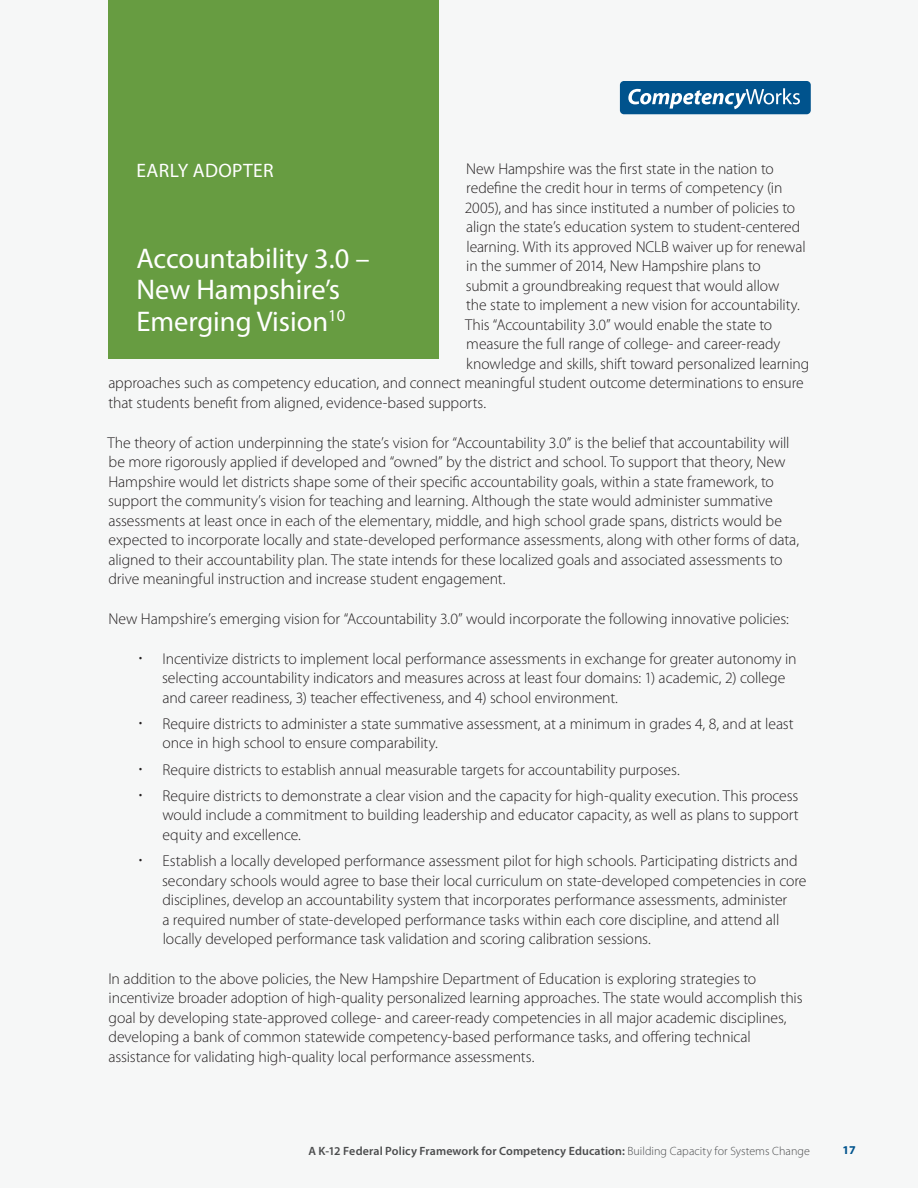
<style>
.page{position:relative;width:918px;height:1188px;background:#f6f7f7}
.page>*{position:absolute;margin:0;border:0;box-sizing:border-box;transform-origin:0 0}
.t1{font:28.5px/31.5px "Myriad Pro";color:#fff}
.t2{font:19.5px "Myriad Pro";letter-spacing:.02em;color:#fff}
.t3{font:300 15.75px/19.5px "Myriad Pro";letter-spacing:-.005em;color:#231f20}
.t4{font:600 12px "Myriad Pro";letter-spacing:.01em;color:#4b4c4d}
.t5{font:700 12px "Myriad Pro";color:#00538d}
.s1{font-weight:300}
</style>
<div class="page">
<div style="left:108px;top:0;width:331px;height:359px;background:#679c41"></div>
<div style="left:620px;top:81px;width:191px;height:33px;background:#00538d;border-radius:4px"></div>
<svg style="left:628px;top:88px;width:172px;height:21px"></svg>
<p class="t3" style="left:466px;top:159px;width:309px">New Hampshire was the first state in the nation to</p>
<p class="t3" style="left:466px;top:178px;width:318px">redefine the credit hour in terms of competency (in</p>
<p class="t3" style="left:465px;top:198px;width:332px">2005), and has since instituted a number of policies to</p>
<p class="t3" style="left:466px;top:217px;width:336px">align the state’s education system to student-centered</p>
<p class="t3" style="left:466px;top:237px;width:341px">learning. With its approved NCLB waiver up for renewal</p>
<p class="t3" style="left:466px;top:256px;width:296px">in the summer of 2014, New Hampshire plans to</p>
<p class="t3" style="left:466px;top:276px;width:315px">submit a groundbreaking request that would allow</p>
<p class="t3" style="left:466px;top:295px;width:335px">the state to implement a new vision for accountability.</p>
<p class="t3" style="left:465px;top:315px;width:309px">This “Accountability 3.0” would enable the state to</p>
<p class="t3" style="left:466px;top:334px;width:316px">measure the full range of college- and career-ready</p>
<p class="t3" style="left:466px;top:354px;width:345px">knowledge and skills, shift toward personalized learning</p>
<p class="t3" style="left:108px;top:373px;width:697px">approaches such as competency education, and connect meaningful student outcome determinations to ensure</p>
<p class="t3" style="left:108px;top:393px;width:379px">that students benefit from aligned, evidence-based supports.</p>
<p class="t3" style="left:107px;top:432px;width:693px">The theory of action underpinning the state’s vision for “Accountability 3.0” is the belief that accountability will be more rigorously applied if developed and “owned” by the district and school. To support that theory, New Hampshire would let districts shape some of their specific accountability goals, within a state framework, to support the community’s vision for teaching and learning. Although the state would administer summative assessments at least once in each of the elementary, middle, and high school grade spans, districts would be expected to incorporate locally and state-developed performance assessments, along with other forms of data, aligned to their accountability plan. The state intends for these localized goals and associated assessments to drive meaningful instruction and increase student engagement.</p>
<p class="t3" style="left:108px;top:609px;width:682px">New Hampshire’s emerging vision for “Accountability 3.0” would incorporate the following innovative policies:</p>
<p class="t3" style="left:162px;top:648px;width:636px">Incentivize districts to implement local performance assessments in exchange for greater autonomy in selecting accountability indicators and measures across at least four domains: 1) academic, 2) college and career readiness, 3) teacher effectiveness, and 4) school environment.</p>
<p class="t3" style="left:163px;top:714px;width:633px">Require districts to administer a state summative assessment, at a minimum in grades 4, 8, and at least once in high school to ensure comparability.</p>
<p class="t3" style="left:163px;top:756px;width:637px;line-height:26.2px">Require districts to establish annual measurable targets for accountability purposes.<br>Require districts to demonstrate a clear vision and the capacity for high-quality execution. This process</p>
<p class="t3" style="left:162px;top:805px;width:638px">would include a commitment to building leadership and educator capacity, as well as plans to support equity and excellence.</p>
<p class="t3" style="left:162px;top:851px;width:646px">Establish a locally developed performance assessment pilot for high schools. Participating districts and secondary schools would agree to base their local curriculum on state-developed competencies in core disciplines, develop an accountability system that incorporates performance assessments, administer<br>a required number of state-developed performance tasks within each core discipline, and attend all locally developed performance task validation and scoring calibration sessions.</p>
<p class="t3" style="left:108px;top:969px;width:696px">In addition to the above policies, the New Hampshire Department of Education is exploring strategies to incentivize broader adoption of high-quality personalized learning approaches. The state would accomplish this goal by developing state-approved college- and career-ready competencies in all major academic disciplines, developing a bank of common statewide competency-based performance tasks, and offering technical assistance for validating high-quality local performance assessments.</p>
<p class="t2" style="left:137px;top:158px;width:107px">Early Adopter</p>
<h1 class="t1" style="left:136px;top:242px;width:235px">Accountability 3.0 –<br>New Hampshire’s<br>Emerging Vision<sup>10</sup></h1>
<p class="t4" style="left:308px;top:1143px;width:503px">A K-12 Federal Policy Framework for Competency Education: <span class="s1">Building Capacity for Systems Change</span></p>
<p class="t5" style="left:842px;top:1143px;width:15px">17</p>
</div>
